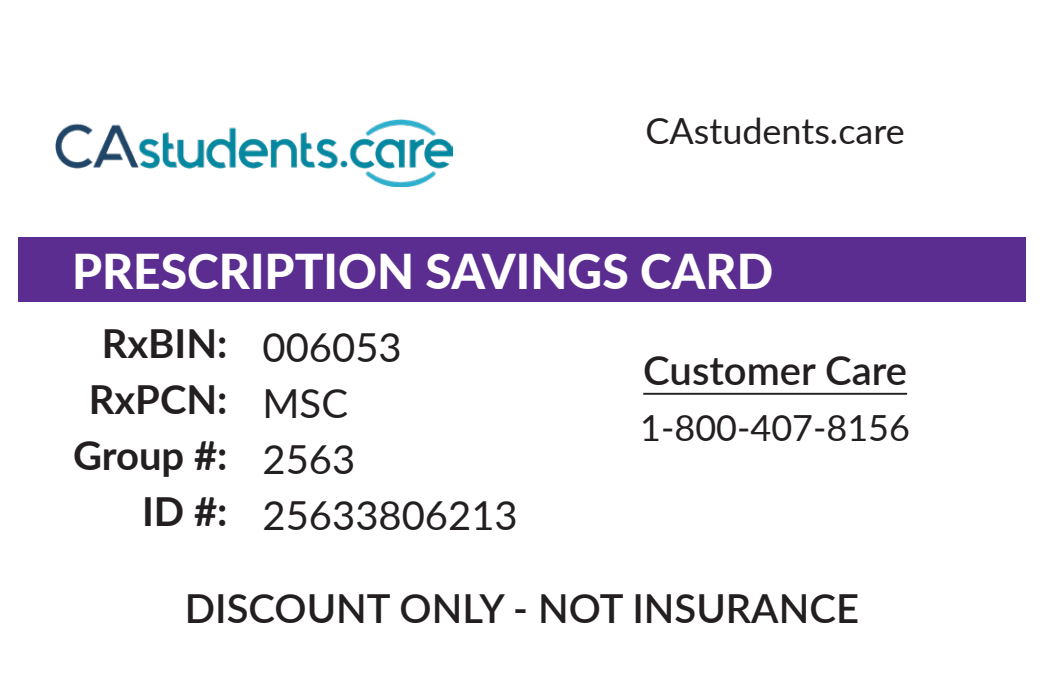
<style>
.page{position:relative;width:1044px;height:684px;background:#fff}
.page>*{position:absolute;margin:0;border:0;box-sizing:border-box;transform-origin:0 0}
.t1{font:800 48px "Lato";color:#fff}
.t2{font:600 40px "Lato";color:#231f20}
.t3{font:40px "Lato";color:#231f20}
.t4{font:700 40px "Lato";color:#231f20}
.t5{font:36px "Lato";color:#231f20}
</style>
<div class="page">
<div style="left:18px;top:237px;width:1008px;height:65px;background:#5c2d91"></div>
<hr style="left:643px;top:393px;width:264px;height:2px;background:#231f20">
<img style="left:56px;top:119px;width:396px;height:67px">
<p class="t5" style="left:645px;top:106px;width:261px">CAstudents.care</p>
<p class="t1" style="left:72px;top:236px;width:703px">PRESCRIPTION SAVINGS CARD</p>
<p class="t4" style="left:102px;top:314px;width:127px">RxBIN:</p>
<p class="t4" style="left:89px;top:370px;width:140px">RxPCN:</p>
<p class="t4" style="left:73px;top:426px;width:156px">Group #:</p>
<p class="t4" style="left:142px;top:482px;width:87px">ID #:</p>
<p class="t3" style="left:263px;top:319px;width:141px">006053</p>
<p class="t3" style="left:263px;top:375px;width:87px">MSC</p>
<p class="t3" style="left:263px;top:431px;width:94px">2563</p>
<p class="t3" style="left:263px;top:487px;width:257px">25633806213</p>
<p class="t2" style="left:643px;top:341px;width:265px">Customer Care</p>
<p class="t5" style="left:640px;top:402px;width:271px">1-800-407-8156</p>
<p class="t2" style="left:185px;top:580px;width:676px">DISCOUNT ONLY - NOT INSURANCE</p>
</div>
